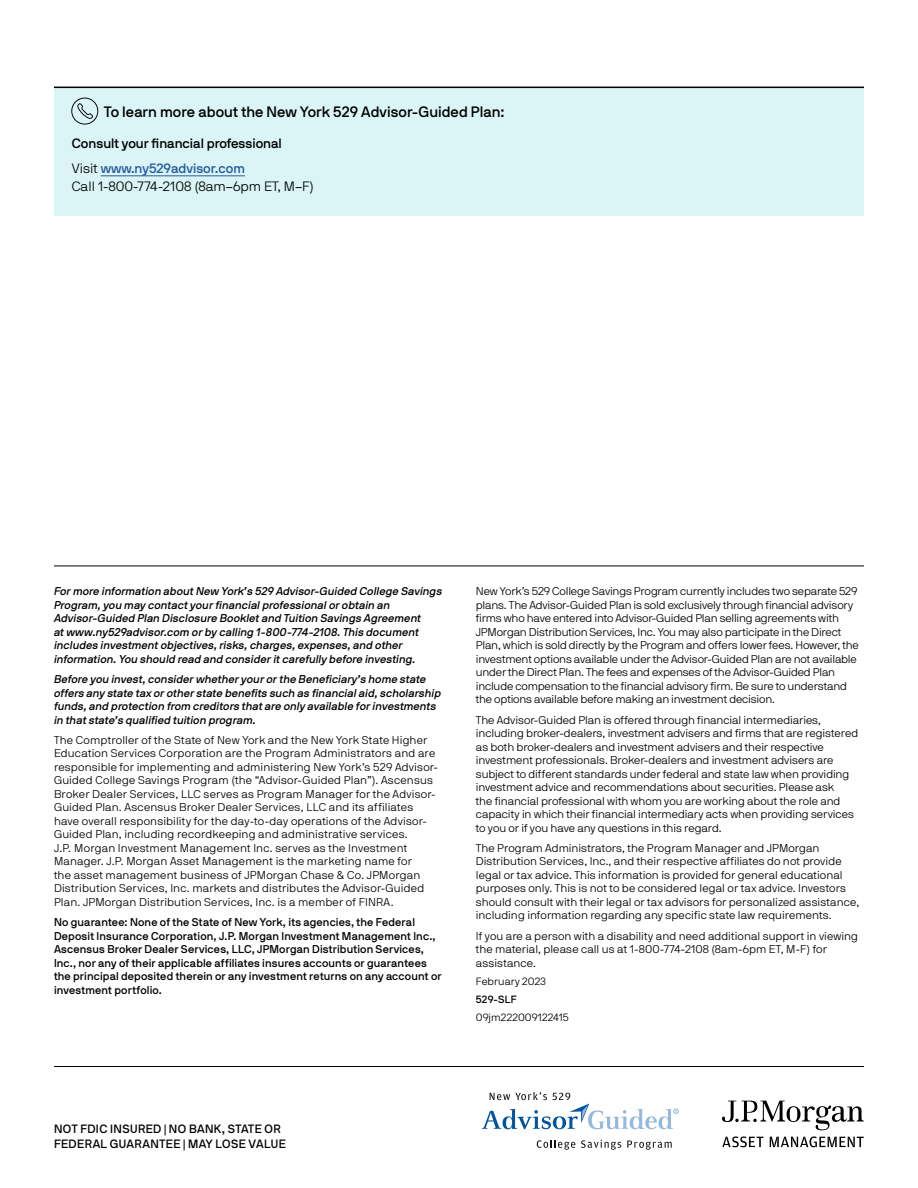
<style>
.page{position:relative;width:918px;height:1188px;background:#fff}
.page>*{position:absolute;margin:0;border:0;box-sizing:border-box;transform-origin:0 0}
.t1{font:15px "JPMAM Pro Med";letter-spacing:.005em;color:#000}
.t2{font:13.5px "JPMAM Pro Lig";color:#000}
.t3{font:13.5px "JPMAM Pro Med";color:#000}
.t4{font:13.5px "JPMAM Pro Med";color:#275b9b}
.t5{font:12px/15px "JPMAM Pro Med";letter-spacing:.035em;color:#000}
.Disclaimer_7_5_9{font:11.25px/13.5px "JPMAM Pro Lig";letter-spacing:.005em;color:#000}
.Disclaimer_Bold_-_7{font:11.25px/13.5px "JPMAM Pro Med Ita";letter-spacing:.01em;color:#000}
.Disclaimer_7_5_9-2{font:11.25px/13.5px "JPMAM Pro Lig";letter-spacing:-.015em;color:#000}
.Disclaimer_Bold_-_7-2{font:11.25px/13.5px "JPMAM Pro Med";letter-spacing:.015em;color:#000}
.Legal___Captions_-_L{font:10.5px "JPMAM Pro Lig";letter-spacing:.01em;color:#000}
.Legal___Captions_-_L-2{font:10.5px "JPMAM Pro Med";letter-spacing:.015em;color:#000}
.s1{font-family:"JPMAM Pro Lig";color:#000}
</style>
<div class="page">
<div style="left:55px;top:87px;width:809px;height:129px;background:#dbf5f7"></div>
<svg style="left:537px;top:1140px;width:38px;height:10px"></svg>
<svg style="left:581px;top:1140px;width:40px;height:10px"></svg>
<svg style="left:627px;top:1141px;width:45px;height:9px"></svg>
<svg style="left:482px;top:1092px;width:196px;height:37px"></svg>
<svg style="left:722px;top:1101px;width:142px;height:29px"></svg>
<svg style="left:722px;top:1136px;width:42px;height:11px"></svg>
<svg style="left:770px;top:1136px;width:94px;height:11px"></svg>
<hr style="left:54px;top:1066px;width:810px;height:1px;background:#000">
<hr style="left:54px;top:566px;width:810px;height:1px;background:#000">
<hr style="left:101px;top:175px;width:144px;height:1px;background:#275b9b">
<svg style="left:71px;top:98px;width:27px;height:27px"></svg>
<hr style="left:54px;top:87px;width:810px;height:1px;background:#000">
<p class="t1" style="left:104px;top:103px;width:402px">To learn more about the New York 529 Advisor-Guided Plan:</p>
<p class="t3" style="left:72px;top:136px;width:212px">Consult your financial professional</p>
<p class="t4" style="left:72px;top:160px;width:175px"><span class="s1">Visit</span> www.ny529advisor.com</p>
<p class="t2" style="left:72px;top:178px;width:244px">Call 1-800-774-2108 (8am–6pm ET, M–F)</p>
<p class="Disclaimer_Bold_-_7" style="left:54px;top:585px;width:390px">For more information about New York’s 529 Advisor-Guided College Savings Program, you may contact your financial professional or obtain an Advisor-Guided Plan Disclosure Booklet and Tuition Savings Agreement<br>at www.ny529advisor.com or by calling 1-800-774-2108. This document includes investment objectives, risks, charges, expenses, and other information. You should read and consider it carefully before investing.</p>
<p class="Disclaimer_Bold_-_7" style="left:54px;top:672px;width:388px">Before you invest, consider whether your or the Beneficiary’s home state offers any state tax or other state benefits such as financial aid, scholarship funds, and protection from creditors that are only available for investments in that state’s qualified tuition program.</p>
<p class="Disclaimer_7_5_9" style="left:54px;top:733px;width:386px">The Comptroller of the State of New York and the New York State Higher Education Services Corporation are the Program Administrators and are responsible for implementing and administering New York’s 529 Advisor-Guided College Savings Program (the “Advisor-Guided Plan”). Ascensus Broker Dealer Services, LLC serves as Program Manager for the Advisor-Guided Plan. Ascensus Broker Dealer Services, LLC and its affiliates have overall responsibility for the day-to-day operations of the Advisor-Guided Plan, including recordkeeping and administrative services.<br>J.P. Morgan Investment Management Inc. serves as the Investment Manager. J.P. Morgan Asset Management is the marketing name for<br>the asset management business of JPMorgan Chase &amp; Co. JPMorgan Distribution Services, Inc. markets and distributes the Advisor-Guided Plan. JPMorgan Distribution Services, Inc. is a member of FINRA.</p>
<p class="Disclaimer_Bold_-_7-2" style="left:54px;top:915px;width:389px">No guarantee: None of the State of New York, its agencies, the Federal Deposit Insurance Corporation, J.P. Morgan Investment Management Inc., Ascensus Broker Dealer Services, LLC, JPMorgan Distribution Services, Inc., nor any of their applicable affiliates insures accounts or guarantees the principal deposited therein or any investment returns on any account or investment portfolio.</p>
<p class="Disclaimer_7_5_9-2" style="left:476px;top:585px;width:385px">New York’s 529 College Savings Program currently includes two separate 529 plans. The Advisor-Guided Plan is sold exclusively through financial advisory firms who have entered into Advisor-Guided Plan selling agreements with JPMorgan Distribution Services, Inc. You may also participate in the Direct Plan, which is sold directly by the Program and offers lower fees. However, the investment options available under the Advisor-Guided Plan are not available under the Direct Plan. The fees and expenses of the Advisor-Guided Plan include compensation to the financial advisory firm. Be sure to understand the options available before making an investment decision.</p>
<p class="Disclaimer_7_5_9" style="left:476px;top:713px;width:384px">The Advisor-Guided Plan is offered through financial intermediaries, including broker-dealers, investment advisers and firms that are registered as both broker-dealers and investment advisers and their respective investment professionals. Broker-dealers and investment advisers are subject to different standards under federal and state law when providing investment advice and recommendations about securities. Please ask<br>the financial professional with whom you are working about the role and capacity in which their financial intermediary acts when providing services to you or if you have any questions in this regard.</p>
<p class="Disclaimer_7_5_9" style="left:476px;top:841px;width:385px">The Program Administrators, the Program Manager and JPMorgan Distribution Services, Inc., and their respective affiliates do not provide legal or tax advice. This information is provided for general educational purposes only. This is not to be considered legal or tax advice. Investors should consult with their legal or tax advisors for personalized assistance, including information regarding any specific state law requirements.</p>
<p class="Disclaimer_7_5_9" style="left:476px;top:929px;width:384px">If you are a person with a disability and need additional support in viewing the material, please call us at 1-800-774-2108 (8am-6pm ET, M-F) for assistance.</p>
<p class="Legal___Captions_-_L" style="left:476px;top:976px;width:72px">February 2023</p>
<p class="Legal___Captions_-_L-2" style="left:476px;top:994px;width:42px">529-SLF</p>
<p class="Legal___Captions_-_L" style="left:476px;top:1012px;width:94px">09jm222009122415</p>
<p class="t5" style="left:54px;top:1121px;width:233px">NOT FDIC INSURED | NO BANK, STATE OR<br>FEDERAL GUARANTEE | MAY LOSE VALUE</p>
</div>
